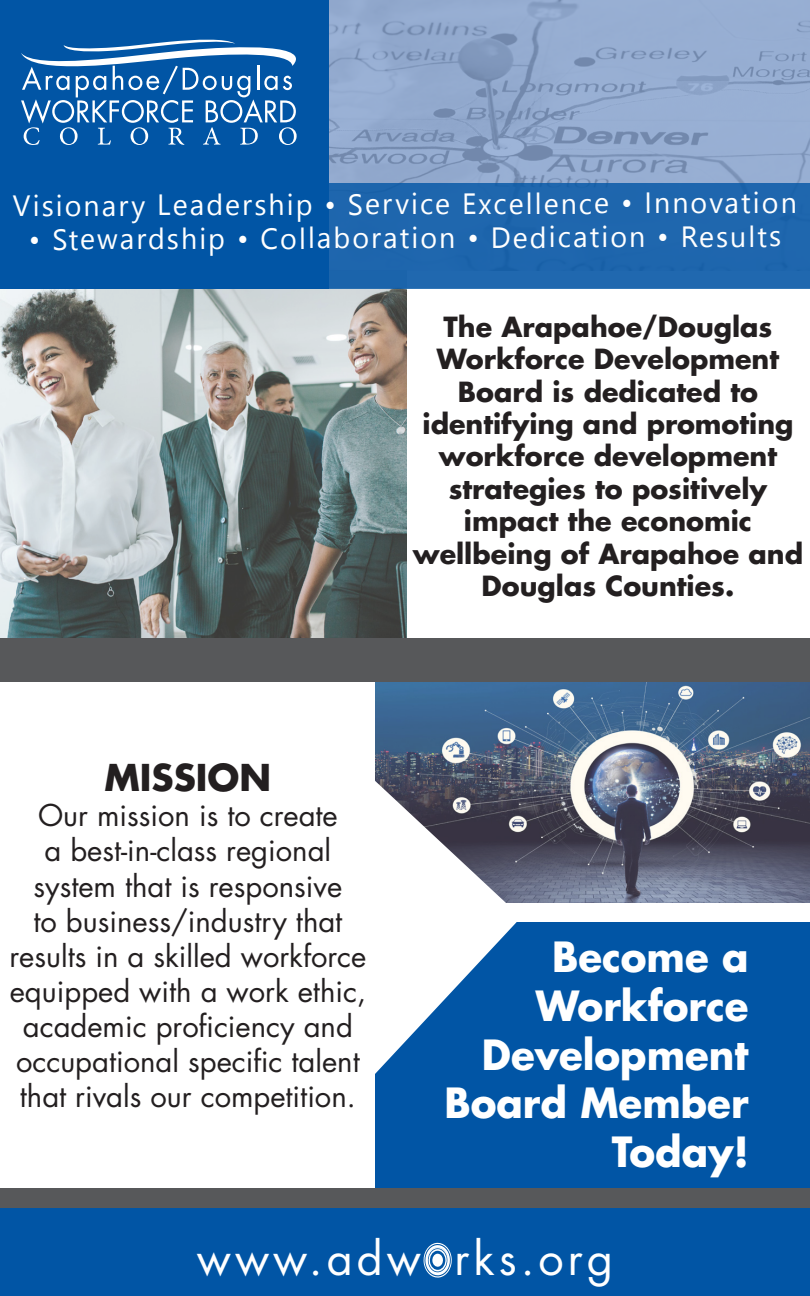
<style>
.page{position:relative;width:810px;height:1296px;background:#fff}
.page>*{position:absolute;margin:0;border:0;box-sizing:border-box;transform-origin:0 0}
.t1{font:45px "Futura Std";letter-spacing:.09em;color:#fff}
.t2{font:700 40.5px/48.6px "Futura Std";color:#fff;text-align:right;scale:.96 1}
.t3{font:700 36px "Futura Std";color:#231f20}
.t4{font:29.25px/35.1px "Futura Std";color:#231f20;text-align:center}
.t5{font:29.25px "Segoe UI Emoji";color:#fff}
.t6{font:700 27px/32.4px "Futura Std";color:#231f20;text-align:center}
</style>
<div class="page">
<div style="left:376px;top:922px;width:434px;height:266px;background:#0155a5"></div>
<img style="left:376px;top:681px;width:434px;height:222px">
<svg style="left:375px;top:739px;width:146px;height:435px"></svg>
<img style="left:0;top:288px;width:406px;height:350px">
<div style="left:0;top:638px;width:810px;height:43px;background:#57585a"></div>
<svg style="left:328px;top:0;width:482px;height:183px;fill:#96add2"></svg>
<div style="left:0;top:0;width:328px;height:288px;background:#0155a5"></div>
<svg style="left:21px;top:39px;width:276px;height:106px"></svg>
<div style="left:328px;top:183px;width:482px;height:105px;background:#1e66ae"></div>
<div style="left:0;top:1188px;width:810px;height:21px;background:#57585a"></div>
<div style="left:0;top:1209px;width:810px;height:87px;background:#0155a5"></div>
<svg style="left:423px;top:1242px;width:29px;height:36px"></svg>
<svg style="left:328px;top:233px;width:1px;height:16px"></svg>
<svg style="left:328px;top:193px;width:1px;height:28px"></svg>
<p class="t5" style="left:42px;top:188px;width:60px">▲ □■</p>
<p class="t5" style="left:526px;top:186px;width:53px">●● ■</p>
<p class="t5" style="left:621px;top:185px;width:178px">• ■■□❖ ▼ □■</p>
<p class="t5" style="left:167px;top:220px;width:150px">▲ • □●●</p>
<p class="t5" style="left:352px;top:220px;width:128px">□ ▼□■ •</p>
<p class="t5" style="left:590px;top:219px;width:81px">▼ □■ •</p>
<p class="t5" style="left:716px;top:218px;width:67px">▲◆●▼▲</p>
<p class="t6" style="left:413px;top:310px;width:392px">The Arapahoe/Douglas<br>Workforce Development<br>Board is dedicated to identifying and promoting workforce development strategies to positively impact the economic wellbeing of Arapahoe and<br>Douglas Counties.</p>
<p class="t3" style="left:105px;top:754px;width:168px">MISSION</p>
<p class="t4" style="left:9px;top:798px;width:358px">Our mission is to create<br>a best-in-class regional system that is responsive<br>to business/industry that results in a skilled workforce equipped with a work ethic, academic proficiency and occupational specific talent that rivals our competition.</p>
<p class="t2" style="left:444px;top:932px;width:318px">Become a<br>Workforce<br>Development<br>Board Member<br>Today!</p>
<p class="t1" style="left:197px;top:1230px;width:418px">www.adw rks.org</p>
</div>
